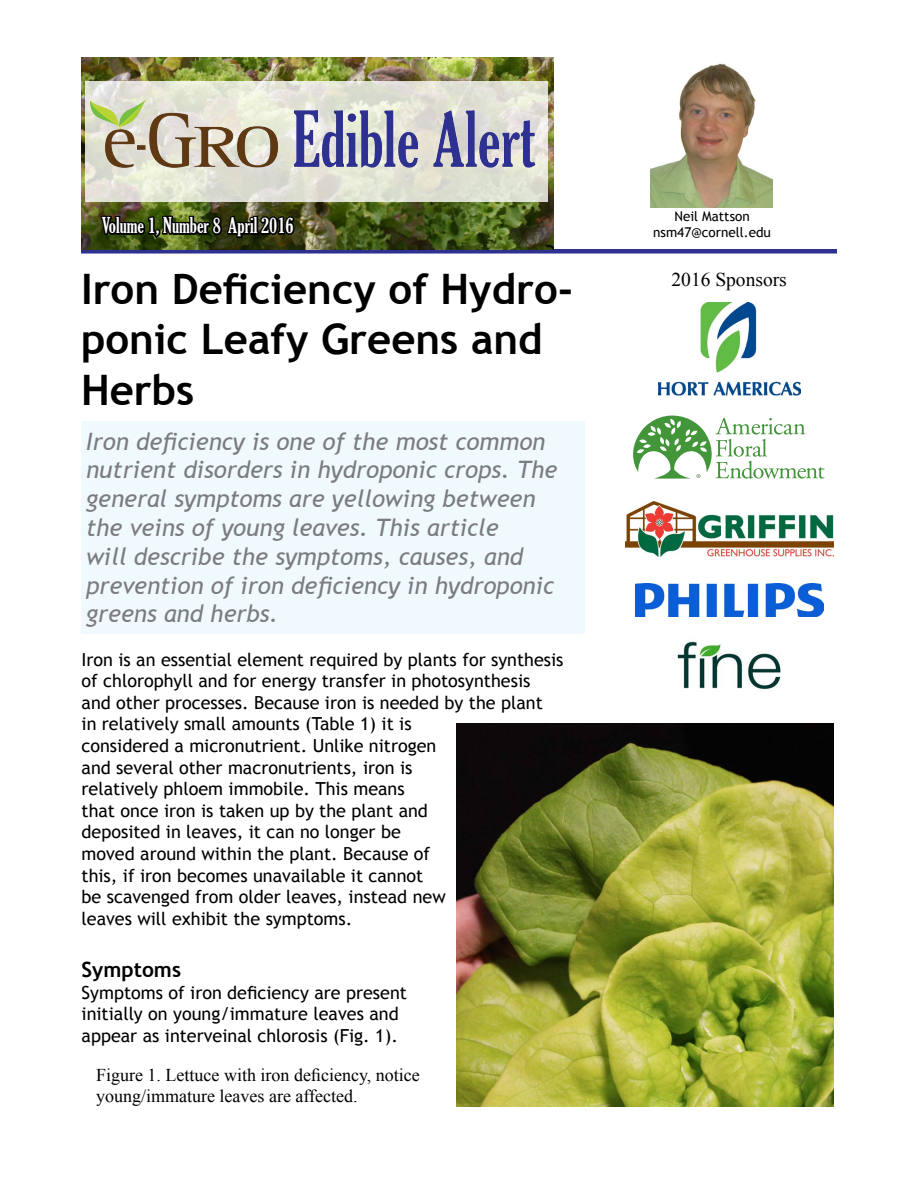
<style>
.page{position:relative;width:918px;height:1188px;background:#fff}
.page>*{position:absolute;margin:0;border:0;box-sizing:border-box;transform-origin:0 0}
.t1{font:700 42px/50.4px "Trebuchet MS";color:#000}
.t2{font:italic 24px/28.8px "Trebuchet MS";color:#7b7c7f}
.t3{font:extra-condensed 21px "Gloucester";color:#fff}
.t4{font:700 21px "Trebuchet MS";color:#000}
.t5{font:19.5px "Times New Roman";color:#000}
.t6{font:18px/21.6px "Trebuchet MS";color:#000}
.t7{font:18px/21.6px "Times New Roman";color:#000}
.t8{font:13.5px/16.2px "Trebuchet MS";color:#000;text-align:center}
</style>
<div class="page">
<div style="left:81px;top:249px;width:756px;height:5px;background:#2e3092"></div>
<img style="left:81px;top:58px;width:473px;height:191px">
<img style="left:99px;top:202px;width:198px;height:52px">
<div style="left:81px;top:421px;width:504px;height:212px;background:#eff9fe"></div>
<svg style="left:85px;top:81px;width:463px;height:121px;background:#e2e2d6"></svg>
<img style="left:90px;top:99px;width:445px;height:91px">
<img style="left:677px;top:641px;width:104px;height:49px">
<svg style="left:633px;top:416px;width:192px;height:63px"></svg>
<img style="left:635px;top:583px;width:188px;height:34px">
<img style="left:625px;top:502px;width:208px;height:54px">
<img style="left:658px;top:303px;width:142px;height:93px">
<img style="left:651px;top:63px;width:122px;height:145px">
<img style="left:457px;top:724px;width:376px;height:383px">
<p class="t3" style="left:102px;top:213px;width:193px">Volume 1, Number 8 April 2016</p>
<h1 class="t1" style="left:81px;top:264px;width:494px">Iron Deficiency of Hydro&shy;ponic Leafy Greens and<br>Herbs</h1>
<p class="t2" style="left:86px;top:427px;width:473px">Iron deficiency is one of the most common nutrient disorders in hydroponic crops. The general symptoms are yellowing between the veins of young leaves. This article<br>will describe the symptoms, causes, and prevention of iron deficiency in hydroponic greens and herbs.</p>
<p class="t6" style="left:82px;top:649px;width:484px">Iron is an essential element required by plants for synthesis of chlorophyll and for energy transfer in photosynthesis and other processes. Because iron is needed by the plant<br>in relatively small amounts (Table 1) it is<br>considered a micronutrient. Unlike nitrogen<br>and several other macronutrients, iron is<br>relatively phloem immobile. This means<br>that once iron is taken up by the plant and<br>deposited in leaves, it can no longer be<br>moved around within the plant. Because of<br>this, if iron becomes unavailable it cannot<br>be scavenged from older leaves, instead new<br>leaves will exhibit the symptoms.</p>
<p class="t4" style="left:82px;top:956px;width:101px">Symptoms</p>
<p class="t6" style="left:82px;top:982px;width:327px">Symptoms of iron deficiency are present initially on young/immature leaves and appear as interveinal chlorosis (Fig. 1).</p>
<p class="t7" style="left:96px;top:1064px;width:325px">Figure 1. Lettuce with iron deficiency, notice young/immature leaves are affected.</p>
<p class="t8" style="left:653px;top:208px;width:119px">Neil Mattson nsm47@cornell.edu</p>
<p class="t5" style="left:672px;top:267px;width:117px">2016 Sponsors</p>
</div>
